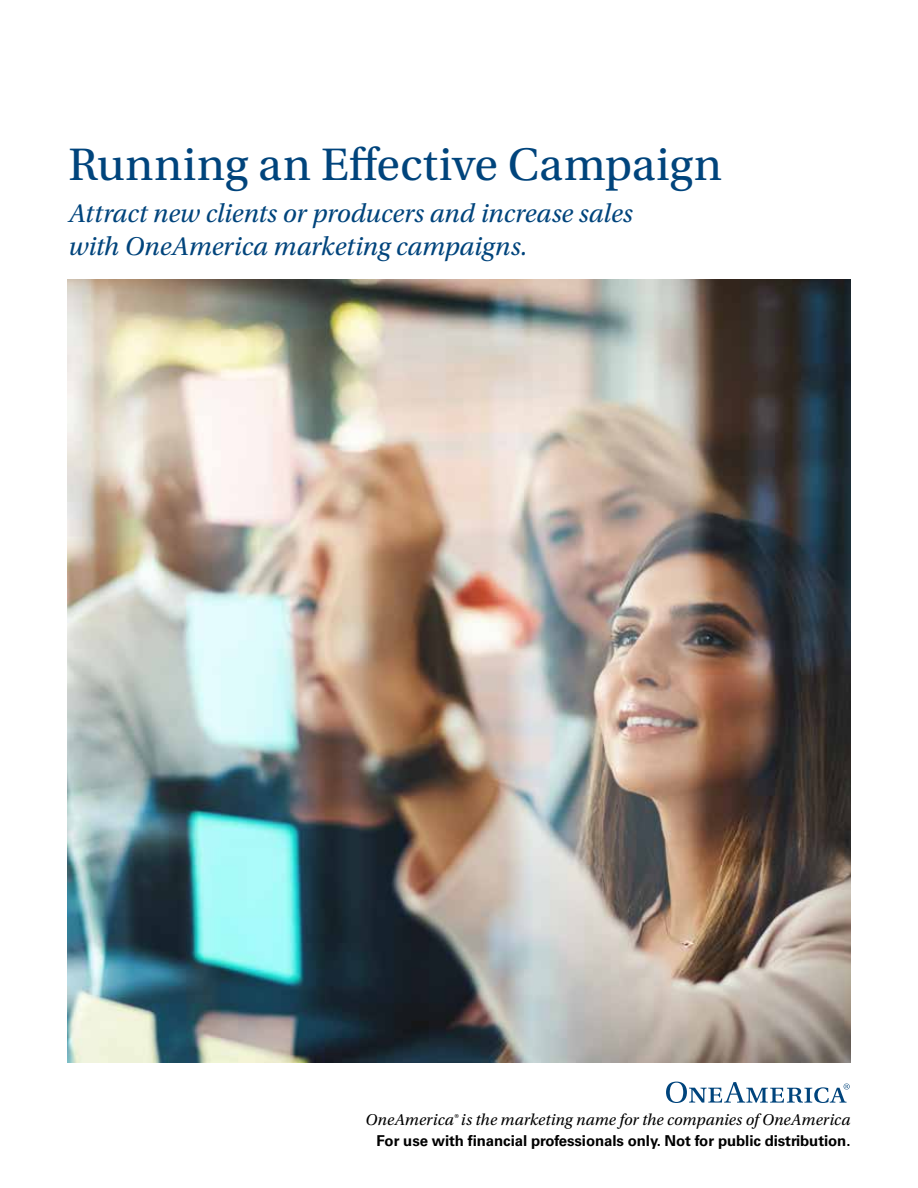
<style>
.page{position:relative;width:918px;height:1188px;background:#fff}
.page>*{position:absolute;margin:0;border:0;box-sizing:border-box;transform-origin:0 0}
.t1{font:48px "Utopia Std";letter-spacing:.01em;color:#00447c}
.t2{font:italic 27px/32.5px "Utopia Std";color:#00447c}
.t3{font:italic 16.5px "Utopia Std";letter-spacing:.01em;color:#000}
.t4{font:700 15px "Univers LT Std";letter-spacing:-.005em;color:#000}
</style>
<div class="page">
<img style="left:68px;top:279px;width:782px;height:783px">
<svg style="left:666px;top:1082px;width:184px;height:21px"></svg>
<h1 class="t1" style="left:68px;top:139px;width:655px">Running an Efective Campaign</h1>
<h2 class="t2" style="left:68px;top:198px;width:566px">Attract new clients or producers and increase sales with OneAmerica marketing campaigns.</h2>
<p class="t3" style="left:366px;top:1111px;width:486px">OneAmerica® is the marketing name for the companies of OneAmerica</p>
<p class="t4" style="left:377px;top:1132px;width:475px">For use with financial professionals only. Not for public distribution.</p>
</div>
